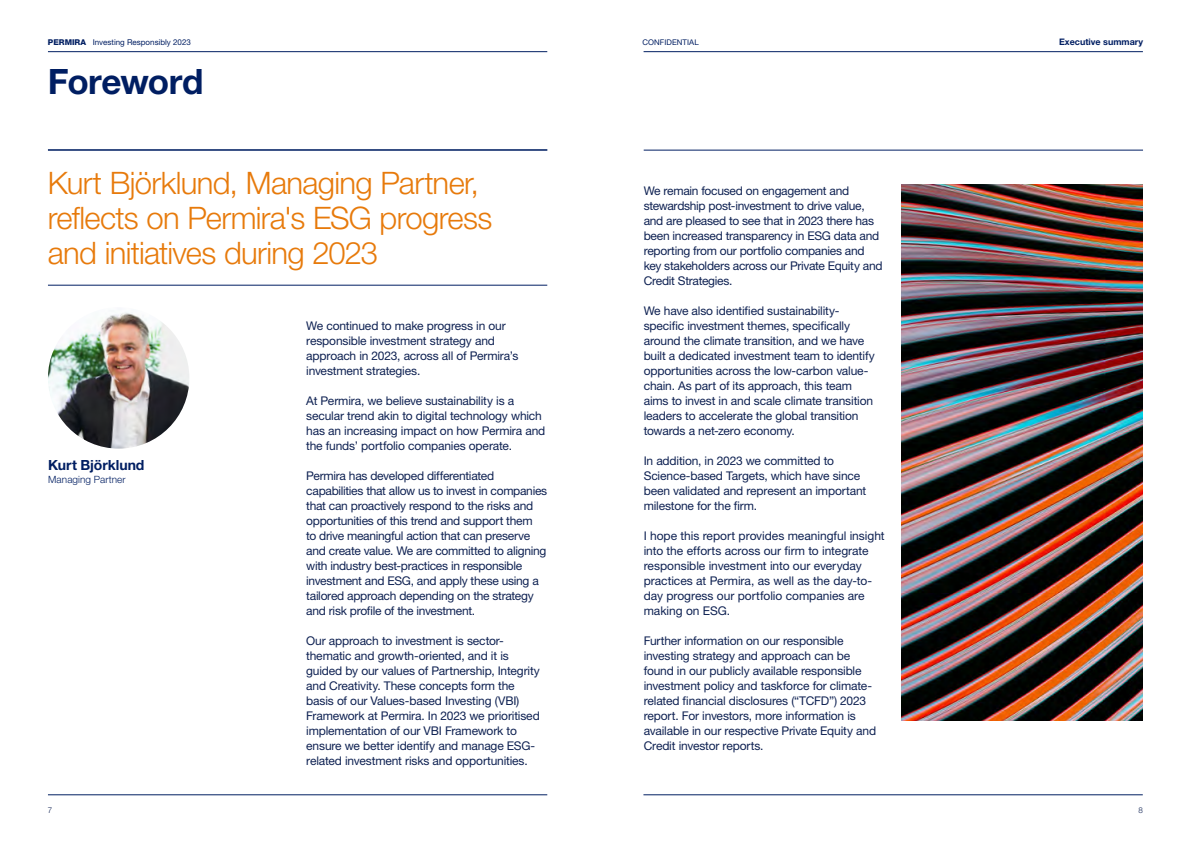
<style>
.page{position:relative;width:1191px;height:842px;background:#fff}
.page>*{position:absolute;margin:0;border:0;box-sizing:border-box;transform-origin:0 0}
.t1{font:700 35px "Helvetica Neue LT Pro";letter-spacing:-.015em;color:#001e62}
.t2{font:300 31px/35px "Helvetica Neue LT Pro";letter-spacing:-.02em;color:#e77a0b}
.t3{font:700 14px "Helvetica Neue LT Pro";letter-spacing:-.005em;color:#001e62}
.t4{font:12px/15px "Helvetica Neue LT Pro";letter-spacing:-.015em;color:#0e2152}
.t5{font:300 10px "Helvetica Neue LT Pro";letter-spacing:.005em;color:#001e62}
.t6{font:700 9px "Helvetica Neue LT Pro";color:#001e62}
.t7{font:8px "Helvetica Neue LT Pro";color:#001e62}
.t8{font:300 8px "Helvetica Neue LT Pro";color:#0e2152}
.t9{font:7.8px "Helvetica Neue LT Pro";letter-spacing:.01em;color:#001e62}
.s1{font-weight:800}
</style>
<div class="page">
<hr style="left:48px;top:795px;width:499px;height:1px;background:#001e62">
<hr style="left:643px;top:795px;width:499px;height:1px;background:#001e62">
<hr style="left:48px;top:51px;width:499px;height:1px;background:#001e62">
<hr style="left:643px;top:51px;width:499px;height:1px;background:#001e62">
<hr style="left:643px;top:150px;width:500px;height:1px;background:#001e62">
<hr style="left:48px;top:150px;width:499px;height:1px;background:#001e62">
<hr style="left:48px;top:285px;width:499px;height:1px;background:#001e62">
<img style="left:901px;top:184px;width:241px;height:536px">
<img style="left:48px;top:307px;width:141px;height:142px;border-radius:71px">
<p class="t7" style="left:48px;top:37px;width:144px"><span class="s1">PERMIRA</span> Investing Responsibly 2023</p>
<h1 class="t1" style="left:48px;top:60px;width:157px">Foreword</h1>
<h2 class="t2" style="left:48px;top:164px;width:446px">Kurt Björklund, Managing Partner, reflects on Permira's ESG progress and initiatives during 2023</h2>
<p class="t3" style="left:48px;top:456px;width:98px">Kurt Björklund</p>
<p class="t5" style="left:48px;top:473px;width:79px">Managing Partner</p>
<p class="t8" style="left:48px;top:805px;width:6px">7</p>
<p class="t4" style="left:306px;top:318px;width:214px">We continued to make progress in our responsible investment strategy and approach in 2023, across all of Permira’s investment strategies.</p>
<p class="t4" style="left:306px;top:393px;width:240px">At Permira, we believe sustainability is a secular trend akin to digital technology which has an increasing impact on how Permira and the funds’ portfolio companies operate.</p>
<p class="t4" style="left:306px;top:468px;width:242px">Permira has developed differentiated capabilities that allow us to invest in companies that can proactively respond to the risks and opportunities of this trend and support them<br>to drive meaningful action that can preserve and create value. We are committed to aligning with industry best-practices in responsible investment and ESG, and apply these using a tailored approach depending on the strategy and risk profile of the investment.</p>
<p class="t4" style="left:306px;top:633px;width:235px">Our approach to investment is sector&shy;thematic and growth-oriented, and it is guided by our values of Partnership, Integrity and Creativity. These concepts form the basis of our Values-based Investing (VBI)<br>Framework at Permira. In 2023 we prioritised implementation of our VBI Framework to ensure we better identify and manage ESG&shy;related investment risks and opportunities.</p>
<p class="t9" style="left:642px;top:37px;width:58px">CONFIDENTIAL</p>
<p class="t4" style="left:643px;top:183px;width:240px">We remain focused on engagement and stewardship post-investment to drive value, and are pleased to see that in 2023 there has been increased transparency in ESG data and reporting from our portfolio companies and key stakeholders across our Private Equity and Credit Strategies.</p>
<p class="t4" style="left:643px;top:303px;width:232px">We have also identified sustainability&shy;specific investment themes, specifically around the climate transition, and we have built a dedicated investment team to identify opportunities across the low-carbon value&shy;chain. As part of its approach, this team aims to invest in and scale climate transition leaders to accelerate the global transition towards a net-zero economy.</p>
<p class="t4" style="left:643px;top:453px;width:224px">In addition, in 2023 we committed to Science-based Targets, which have since been validated and represent an important milestone for the firm.</p>
<p class="t4" style="left:643px;top:528px;width:242px">I hope this report provides meaningful insight into the efforts across our firm to integrate responsible investment into our everyday practices at Permira, as well as the day-to&shy;day progress our portfolio companies are making on ESG.</p>
<p class="t4" style="left:643px;top:633px;width:234px">Further information on our responsible investing strategy and approach can be found in our publicly available responsible investment policy and taskforce for climate&shy;related financial disclosures (“TCFD”) 2023 report. For investors, more information is available in our respective Private Equity and Credit investor reports.</p>
<p class="t6" style="left:1059px;top:36px;width:85px">Executive summary</p>
<p class="t8" style="left:1138px;top:805px;width:6px">8</p>
</div>
